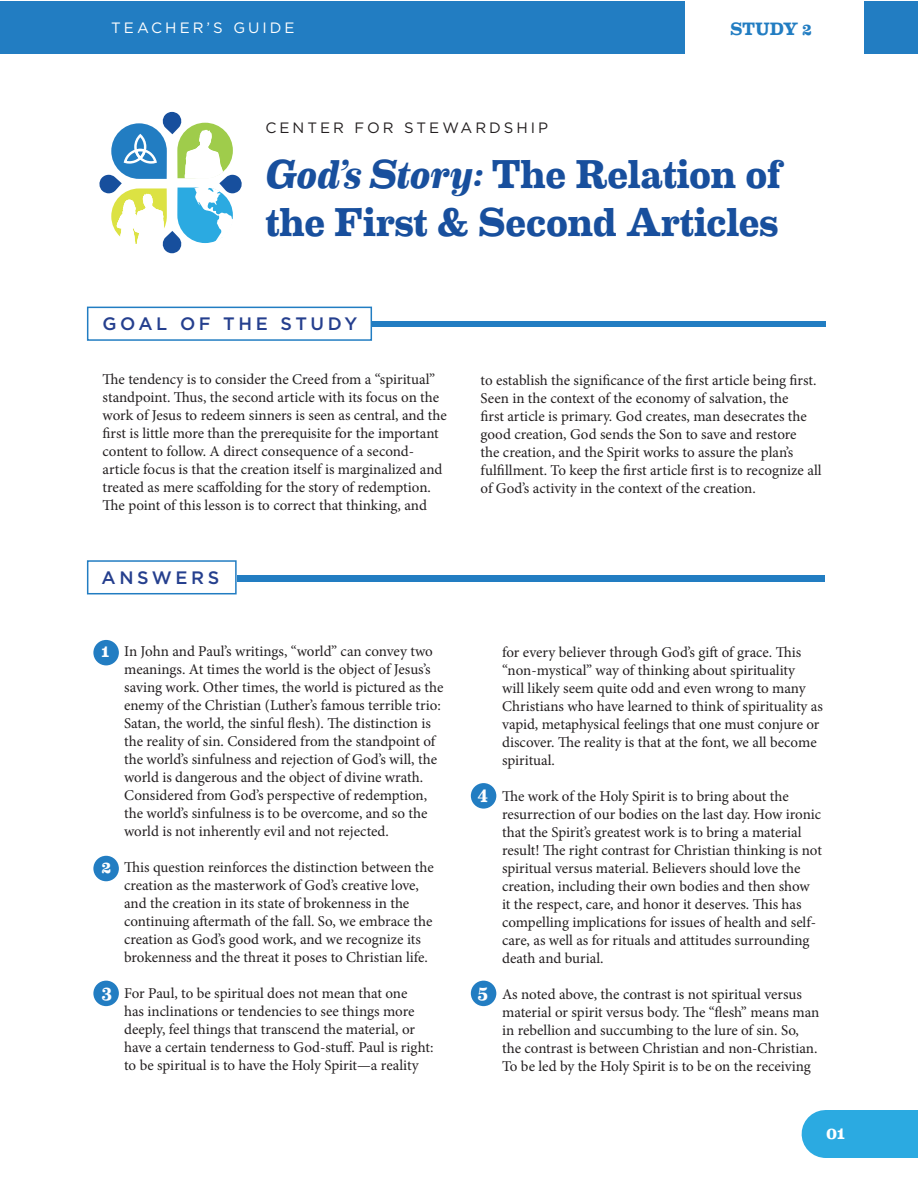
<style>
.page{position:relative;width:918px;height:1188px;background:#fff}
.page>*{position:absolute;margin:0;border:0;box-sizing:border-box;transform-origin:0 0}
.t1{font:700 40.5px "Eames Century Modern";letter-spacing:-.01em;color:#184f9d}
.t2{font:500 18px "Gotham HTF";letter-spacing:.2em;color:#253f8e}
.t3{font:700 18px "Eames Century Modern";color:#fff}
.t4{font:700 18px "Eames Century Modern";letter-spacing:-.015em;color:#227dc2}
.t5{font:15px/18px "Minion Pro";letter-spacing:-.005em;color:#231f20}
.t6{font:15px "Gotham HTF";letter-spacing:.2em;color:#231f20}
.t7{font:15px "Gotham HTF";letter-spacing:.2em;color:#fff}
.s1{font-style:italic}
</style>
<div class="page">
<div style="left:1px;top:1px;width:917px;height:52px;background:#227dc2"></div>
<div style="left:372px;top:321px;width:453px;height:6px;background:#227dc2"></div>
<div style="left:826px;top:1110px;width:92px;height:48px;background:#2baae1"></div>
<div style="left:686px;top:0;width:178px;height:69px;background:#fff"></div>
<div style="left:87px;top:307px;width:285px;height:34px;border:2px solid #227dc2"></div>
<div style="left:237px;top:575px;width:587px;height:6px;background:#227dc2"></div>
<div style="left:93px;top:640px;width:26px;height:25px;background:#227dc2;border-radius:50%"></div>
<div style="left:93px;top:856px;width:26px;height:25px;background:#227dc2;border-radius:50%"></div>
<div style="left:87px;top:560px;width:150px;height:34px;border:2px solid #227dc2"></div>
<div style="left:93px;top:981px;width:26px;height:25px;background:#227dc2;border-radius:50%"></div>
<div style="left:471px;top:783px;width:25px;height:26px;background:#227dc2;border-radius:50%"></div>
<div style="left:471px;top:981px;width:25px;height:25px;background:#227dc2;border-radius:50%"></div>
<svg style="left:99px;top:112px;width:143px;height:141px"></svg>
<p class="t7" style="left:111px;top:19px;width:185px">TEACHER’S GUIDE</p>
<p class="t4" style="left:730px;top:15px;width:83px">STUDY 2</p>
<p class="t6" style="left:265px;top:119px;width:284px">CENTER FOR STEWARDSHIP</p>
<p class="t1" style="left:265px;top:143px;width:517px"><span class="s1">God’s Story:</span> The Relation of</p>
<p class="t1" style="left:265px;top:191px;width:515px">the First &amp; Second Articles</p>
<p class="t2" style="left:103px;top:314px;width:256px">GOAL OF THE STUDY</p>
<p class="t5" style="left:103px;top:370px;width:346px">The tendency is to consider the Creed from a “spiritual” standpoint. Thus, the second article with its focus on the work of Jesus to redeem sinners is seen as central, and the first is little more than the prerequisite for the important content to follow. A direct consequence of a second&shy;article focus is that the creation itself is marginalized and treated as mere scaffolding for the story of redemption.<br>The point of this lesson is to correct that thinking, and</p>
<p class="t2" style="left:102px;top:568px;width:119px">ANSWERS</p>
<p class="t3" style="left:102px;top:637px;width:9px">1</p>
<p class="t3" style="left:102px;top:853px;width:11px">2</p>
<p class="t3" style="left:102px;top:978px;width:12px">3</p>
<p class="t5" style="left:124px;top:643px;width:321px">In John and Paul’s writings, “world” can convey two meanings. At times the world is the object of Jesus’s saving work. Other times, the world is pictured as the enemy of the Christian (Luther’s famous terrible trio:<br>Satan, the world, the sinful flesh). The distinction is the reality of sin. Considered from the standpoint of the world’s sinfulness and rejection of God’s will, the world is dangerous and the object of divine wrath.<br>Considered from God’s perspective of redemption, the world’s sinfulness is to be overcome, and so the world is not inherently evil and not rejected.</p>
<p class="t5" style="left:124px;top:859px;width:311px">This question reinforces the distinction between the creation as the masterwork of God’s creative love, and the creation in its state of brokenness in the continuing aftermath of the fall. So, we embrace the creation as God’s good work, and we recognize its brokenness and the threat it poses to Christian life.</p>
<p class="t5" style="left:124px;top:985px;width:311px">For Paul, to be spiritual does not mean that one<br>has inclinations or tendencies to see things more deeply, feel things that transcend the material, or have a certain tenderness to God-stuff. Paul is right: to be spiritual is to have the Holy Spirit—a reality</p>
<p class="t5" style="left:481px;top:371px;width:343px">to establish the significance of the first article being first.<br>Seen in the context of the economy of salvation, the<br>first article is primary. God creates, man desecrates the good creation, God sends the Son to save and restore<br>the creation, and the Spirit works to assure the plan’s fulfillment. To keep the first article first is to recognize all of God’s activity in the context of the creation.</p>
<p class="t3" style="left:478px;top:780px;width:12px">4</p>
<p class="t3" style="left:478px;top:978px;width:12px">5</p>
<p class="t5" style="left:502px;top:644px;width:322px">for every believer through God’s gift of grace. This “non-mystical” way of thinking about spirituality<br>will likely seem quite odd and even wrong to many Christians who have learned to think of spirituality as vapid, metaphysical feelings that one must conjure or discover. The reality is that at the font, we all become spiritual.</p>
<p class="t5" style="left:502px;top:788px;width:321px">The work of the Holy Spirit is to bring about the resurrection of our bodies on the last day. How ironic that the Spirit’s greatest work is to bring a material result! The right contrast for Christian thinking is not spiritual versus material. Believers should love the creation, including their own bodies and then show it the respect, care, and honor it deserves. This has compelling implications for issues of health and self&shy;care, as well as for rituals and attitudes surrounding death and burial.</p>
<p class="t5" style="left:502px;top:986px;width:319px">As noted above, the contrast is not spiritual versus material or spirit versus body. The “flesh” means man in rebellion and succumbing to the lure of sin. So, the contrast is between Christian and non-Christian.<br>To be led by the Holy Spirit is to be on the receiving</p>
<p class="t3" style="left:826px;top:1119px;width:21px">01</p>
</div>
